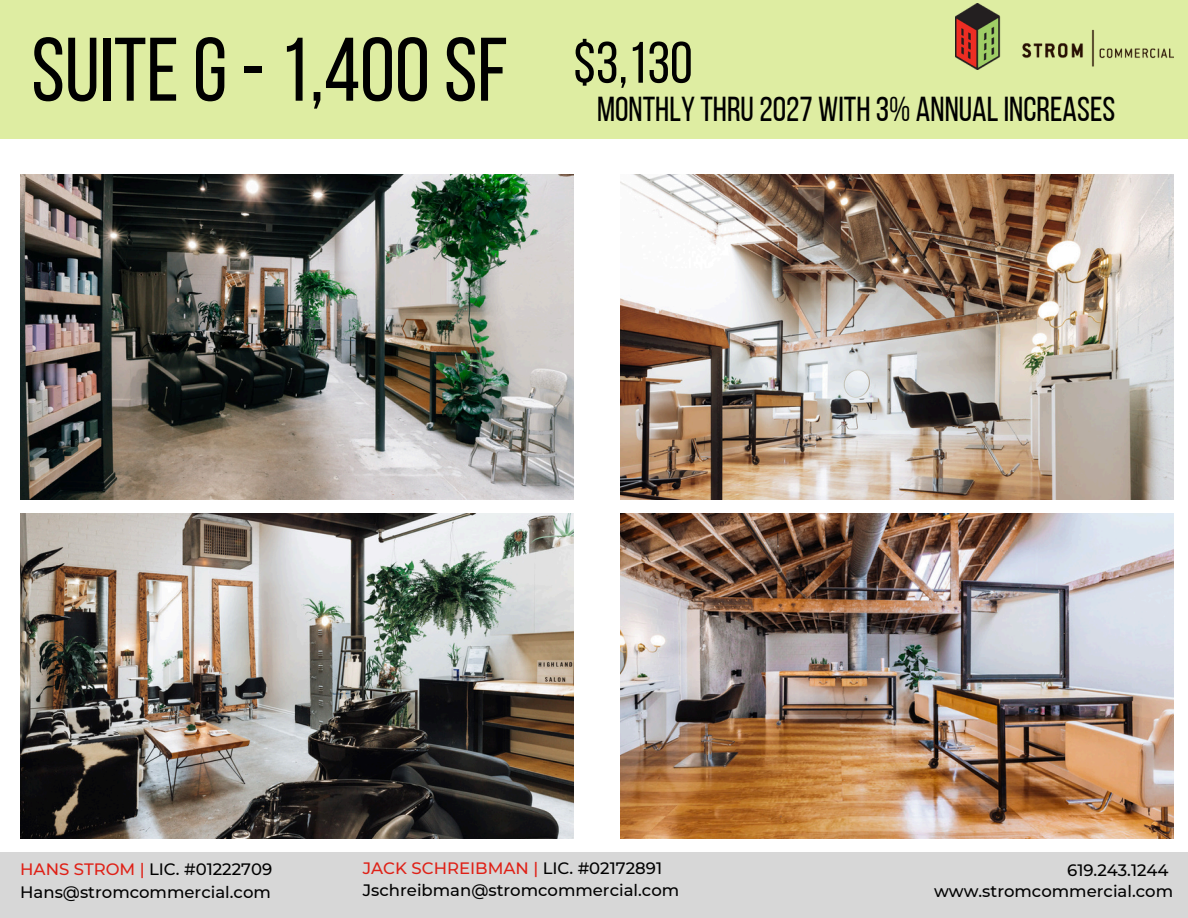
<style>
.page{position:relative;width:1188px;height:918px;background:#fff}
.page>*{position:absolute;margin:0;border:0;box-sizing:border-box;transform-origin:0 0}
.t1{font:90px "Bebas Neue";color:#000}
.t2{font:58.35px "Bebas Neue";color:#000}
.t3{font:34.5px "Bebas Neue";color:#000}
.t4{font:500 16.5px "Montserrat";color:#000}
.t5{font:500 16.5px "Montserrat";color:#df2117}
.s1{color:#df2117}
.s2{color:#000}
</style>
<div class="page">
<img style="left:20px;top:174px;width:554px;height:325px">
<div style="left:0;top:0;width:1188px;height:138px;background:#deeda2"></div>
<div style="left:0;top:853px;width:1188px;height:65px;background:#d7d7d7"></div>
<img style="left:620px;top:174px;width:554px;height:325px">
<img style="left:20px;top:513px;width:554px;height:326px">
<img style="left:620px;top:513px;width:554px;height:326px">
<img style="left:955px;top:4px;width:218px;height:65px">
<h1 class="t1" style="left:31px;top:33px;width:478px">SUITEG-1,400SF</h1>
<p class="t2" style="left:573px;top:39px;width:121px">$3,130</p>
<p class="t3" style="left:597px;top:95px;width:520px">MONTHLY THRU2027 WITH 3% ANNUALINCREASES</p>
<h3 class="t4" style="left:20px;top:859px;width:253px"><span class="s1">HANS STROM |</span> LIC. #01222709</h3>
<p class="t4" style="left:20px;top:882px;width:252px">Hans@stromcommercial.com</p>
<p class="t5" style="left:363px;top:858px;width:301px">JACK SCHREIBMAN | <span class="s2">LIC. #02172891</span></p>
<h2 class="t4" style="left:363px;top:880px;width:318px">Jschreibman@stromcommercial.com</h2>
<p class="t4" style="left:1067px;top:860px;width:103px">619.243.1244</p>
<p class="t4" style="left:934px;top:881px;width:241px">www.stromcommercial.com</p>
</div>
